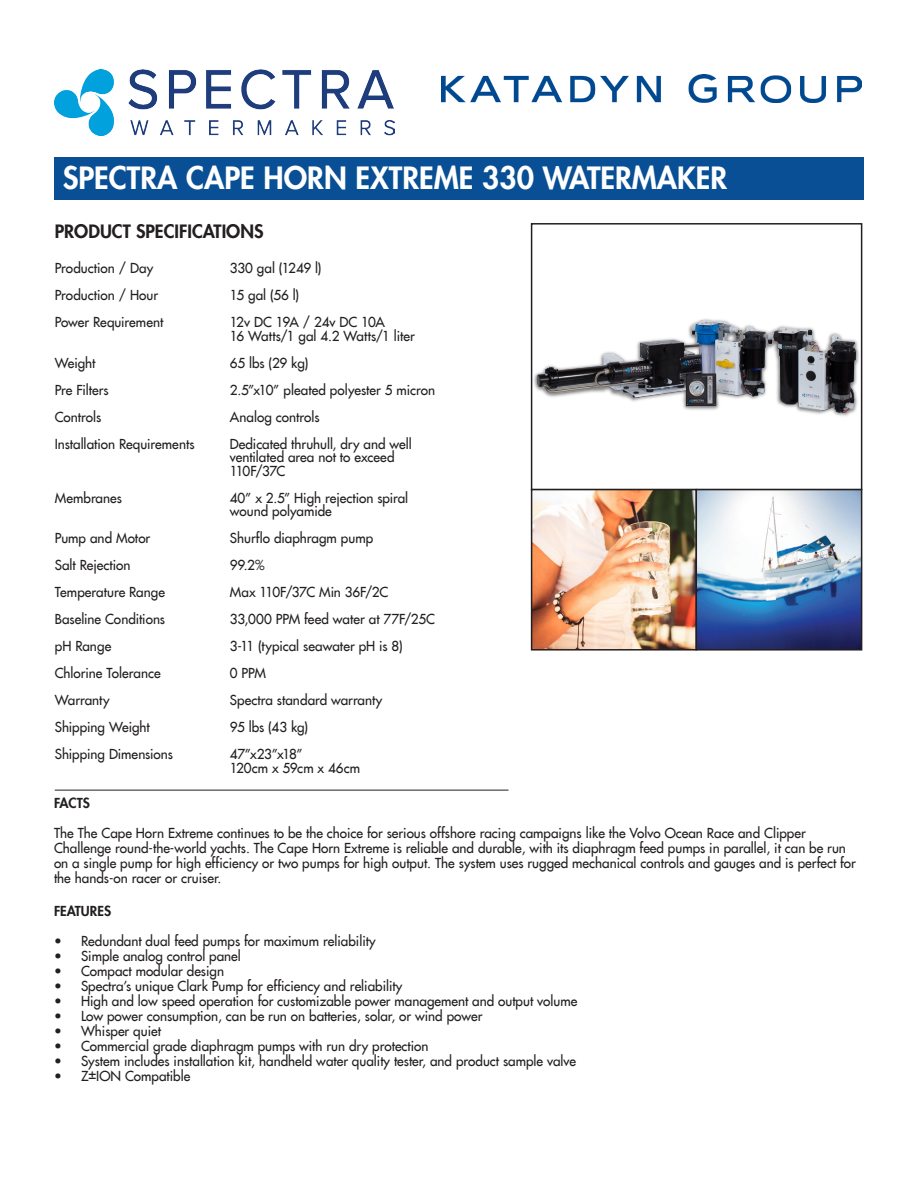
<style>
.page{position:relative;width:918px;height:1188px;background:#fff}
.page>*{position:absolute;margin:0;border:0;box-sizing:border-box;transform-origin:0 0}
.Paragraph_Style_1{font:800 30px "Futura";color:#fff}
.Paragraph_Style_1-2{font:800 18px "Futura";color:#231f20}
.Paragraph_Style_2{font:13.5px/15px "Futura";color:#231f20}
.Paragraph_Style_2-2{font:13.5px "Futura";letter-spacing:-.025em;color:#231f20}
.Paragraph_Style_2-3{font:800 13.5px "Futura";color:#231f20}
</style>
<div class="page">
<img style="left:54px;top:70px;width:340px;height:65px">
<div style="left:54px;top:157px;width:810px;height:43px;background:#094f95"></div>
<img style="left:535px;top:320px;width:322px;height:96px">
<div style="left:531px;top:223px;width:331px;height:267px;border:2px solid #231f20"></div>
<img style="left:534px;top:492px;width:325px;height:156px">
<div style="left:531px;top:489px;width:166px;height:162px;border:2px solid #231f20"></div>
<div style="left:696px;top:489px;width:166px;height:162px;border:2px solid #231f20"></div>
<hr style="left:55px;top:790px;width:453px;height:1px;background:#231f20">
<img style="left:441px;top:74px;width:421px;height:28px">
<p class="Paragraph_Style_1" style="left:63px;top:158px;width:666px">SPECTRA CAPE HORN EXTREME 330 WATERMAKER</p>
<p class="Paragraph_Style_1-2" style="left:55px;top:219px;width:210px">PRODUCT SPECIFICATIONS</p>
<p class="Paragraph_Style_2" style="left:55px;top:260px;width:100px">Production / Day</p>
<p class="Paragraph_Style_2" style="left:55px;top:287px;width:105px">Production / Hour</p>
<p class="Paragraph_Style_2" style="left:55px;top:314px;width:110px">Power Requirement</p>
<p class="Paragraph_Style_2" style="left:55px;top:355px;width:42px">Weight</p>
<p class="Paragraph_Style_2" style="left:55px;top:382px;width:55px">Pre Filters</p>
<p class="Paragraph_Style_2" style="left:55px;top:409px;width:48px">Controls</p>
<p class="Paragraph_Style_2" style="left:55px;top:436px;width:141px">Installation Requirements</p>
<p class="Paragraph_Style_2" style="left:55px;top:490px;width:69px">Membranes</p>
<p class="Paragraph_Style_2" style="left:55px;top:530px;width:97px">Pump and Motor</p>
<p class="Paragraph_Style_2" style="left:55px;top:557px;width:77px">Salt Rejection</p>
<p class="Paragraph_Style_2" style="left:55px;top:584px;width:112px">Temperature Range</p>
<p class="Paragraph_Style_2" style="left:55px;top:611px;width:112px">Baseline Conditions</p>
<p class="Paragraph_Style_2" style="left:55px;top:638px;width:58px">pH Range</p>
<p class="Paragraph_Style_2" style="left:55px;top:665px;width:108px">Chlorine Tolerance</p>
<p class="Paragraph_Style_2" style="left:55px;top:692px;width:56px">Warranty</p>
<p class="Paragraph_Style_2" style="left:55px;top:719px;width:97px">Shipping Weight</p>
<p class="Paragraph_Style_2" style="left:55px;top:746px;width:120px">Shipping Dimensions</p>
<p class="Paragraph_Style_2" style="left:230px;top:260px;width:93px">330 gal (1249 l)</p>
<p class="Paragraph_Style_2" style="left:230px;top:287px;width:71px">15 gal (56 l)</p>
<p class="Paragraph_Style_2-2" style="left:230px;top:313px;width:157px">12v DC 19A / 24v DC 10A</p>
<p class="Paragraph_Style_2" style="left:230px;top:328px;width:186px">16 Watts/1 gal 4.2 Watts/1 liter</p>
<p class="Paragraph_Style_2" style="left:230px;top:355px;width:80px">65 lbs (29 kg)</p>
<p class="Paragraph_Style_2" style="left:230px;top:382px;width:207px">2.5”x10” pleated polyester 5 micron</p>
<p class="Paragraph_Style_2" style="left:230px;top:409px;width:91px">Analog controls</p>
<p class="Paragraph_Style_2" style="left:230px;top:437px;width:183px;line-height:13.5px">Dedicated thruhull, dry and well ventilated area not to exceed<br>110F/37C</p>
<p class="Paragraph_Style_2" style="left:230px;top:491px;width:180px;line-height:13.5px">40” x 2.5” High rejection spiral wound polyamide</p>
<p class="Paragraph_Style_2" style="left:230px;top:530px;width:145px">Shurflo diaphragm pump</p>
<p class="Paragraph_Style_2" style="left:230px;top:557px;width:36px">99.2%</p>
<p class="Paragraph_Style_2" style="left:230px;top:584px;width:160px">Max 110F/37C Min 36F/2C</p>
<p class="Paragraph_Style_2" style="left:230px;top:611px;width:207px">33,000 PPM feed water at 77F/25C</p>
<p class="Paragraph_Style_2" style="left:230px;top:638px;width:174px">3-11 (typical seawater pH is 8)</p>
<p class="Paragraph_Style_2" style="left:230px;top:665px;width:38px">0 PPM</p>
<p class="Paragraph_Style_2" style="left:230px;top:692px;width:154px">Spectra standard warranty</p>
<p class="Paragraph_Style_2" style="left:230px;top:719px;width:80px">95 lbs (43 kg)</p>
<p class="Paragraph_Style_2" style="left:230px;top:746px;width:75px">47”x23”x18”</p>
<p class="Paragraph_Style_2" style="left:230px;top:760px;width:132px">120cm x 59cm x 46cm</p>
<p class="Paragraph_Style_2-3" style="left:54px;top:794px;width:37px">FACTS</p>
<p class="Paragraph_Style_2" style="left:54px;top:825px;width:803px">The The Cape Horn Extreme continues to be the choice for serious offshore racing campaigns like the Volvo Ocean Race and Clipper Challenge round-the-world yachts. The Cape Horn Extreme is reliable and durable, with its diaphragm feed pumps in parallel, it can be run on a single pump for high efficiency or two pumps for high output. The system uses rugged mechanical controls and gauges and is perfect for the hands-on racer or cruiser.</p>
<p class="Paragraph_Style_2-3" style="left:54px;top:902px;width:59px">FEATURES</p>
<p class="Paragraph_Style_2" style="left:54px;top:933px;width:323px">• Redundant dual feed pumps for maximum reliability</p>
<p class="Paragraph_Style_2" style="left:54px;top:948px;width:188px">• Simple analog control panel</p>
<p class="Paragraph_Style_2" style="left:54px;top:963px;width:172px">• Compact modular design</p>
<p class="Paragraph_Style_2" style="left:54px;top:978px;width:350px">• Spectra’s unique Clark Pump for efficiency and reliability</p>
<p class="Paragraph_Style_2" style="left:54px;top:993px;width:525px">• High and low speed operation for customizable power management and output volume</p>
<p class="Paragraph_Style_2" style="left:54px;top:1008px;width:430px">• Low power consumption, can be run on batteries, solar, or wind power</p>
<p class="Paragraph_Style_2" style="left:54px;top:1023px;width:108px">• Whisper quiet</p>
<p class="Paragraph_Style_2" style="left:54px;top:1038px;width:376px">• Commercial grade diaphragm pumps with run dry protection</p>
<p class="Paragraph_Style_2" style="left:54px;top:1053px;width:524px">• System includes installation kit, handheld water quality tester, and product sample valve</p>
<p class="Paragraph_Style_2" style="left:54px;top:1068px;width:138px">• Z±ION Compatible</p>
</div>
